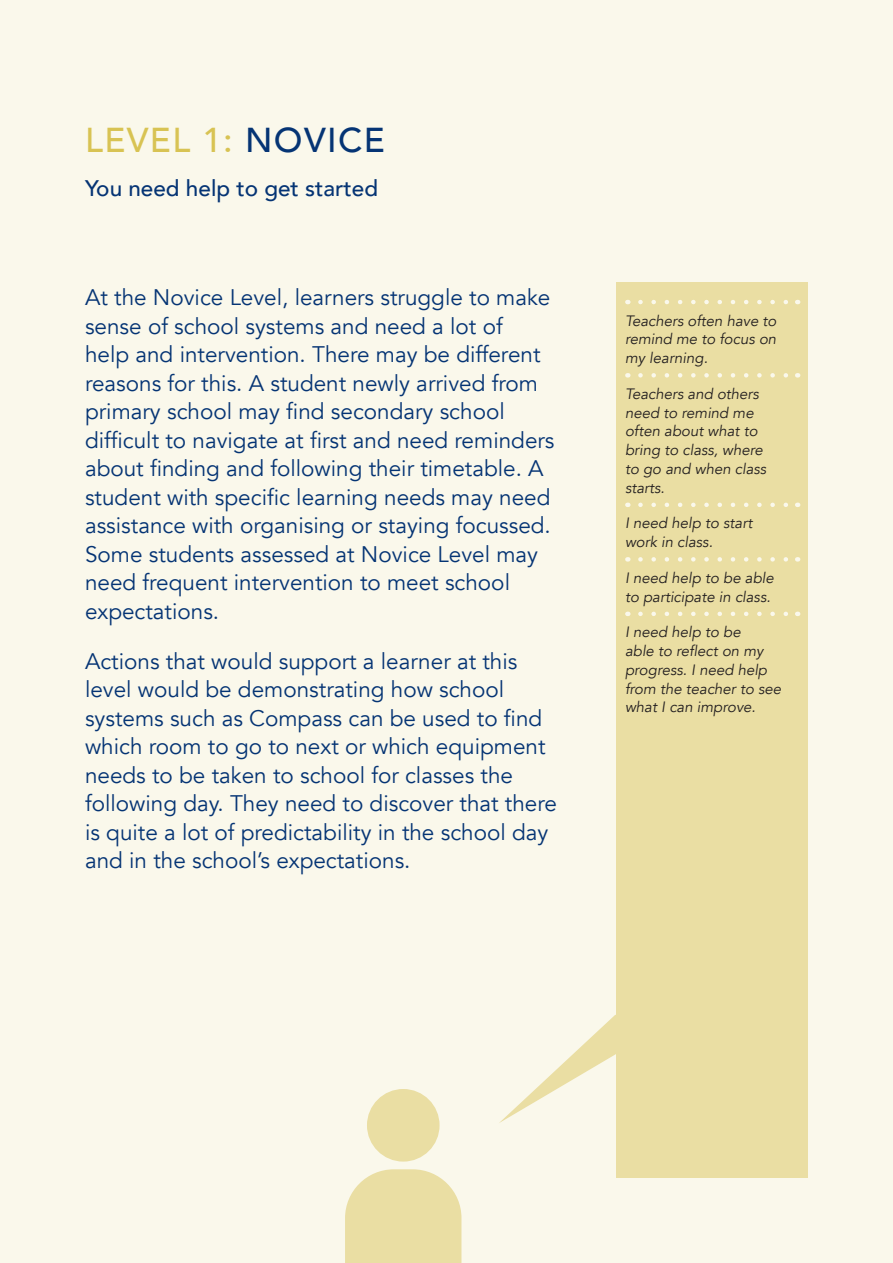
<style>
.page{position:relative;width:893px;height:1263px;background:#faf8eb}
.page>*{position:absolute;margin:0;border:0;box-sizing:border-box;transform-origin:0 0}
.t1{font:500 34.5px "Avenir";letter-spacing:.04em;color:#d8c353}
.t2{font:22.5px/28.5px "Avenir";color:#053474}
.t3{font:500 22.5px "Avenir";color:#053474}
.t4{font:italic 15px/18.8px "Avenir";color:#231f20}
.s1{color:#053474}
</style>
<div class="page">
<div style="left:617px;top:283px;width:191px;height:895px;background:#eadea3"></div>
<svg style="left:640px;top:300px;width:148px;height:4px"></svg>
<svg style="left:640px;top:373px;width:148px;height:5px"></svg>
<svg style="left:640px;top:503px;width:148px;height:4px"></svg>
<svg style="left:640px;top:557px;width:148px;height:5px"></svg>
<svg style="left:640px;top:612px;width:148px;height:4px"></svg>
<svg style="left:499px;top:1015px;width:118px;height:108px"></svg>
<div style="left:367px;top:1089px;width:73px;height:72px;background:#eadea3;border-radius:50%"></div>
<svg style="left:345px;top:1169px;width:116px;height:94px;background:#ebe0a9"></svg>
<h1 class="t1" style="left:85px;top:110px;width:301px">LEVEL 1: <span class="s1">NOVICE</span></h1>
<p class="t3" style="left:85px;top:169px;width:295px">You need help to get started</p>
<p class="t2" style="left:85px;top:284px;width:471px">At the Novice Level, learners struggle to make sense of school systems and need a lot of<br>help and intervention. There may be different reasons for this. A student newly arrived from primary school may find secondary school difficult to navigate at first and need reminders about finding and following their timetable. A student with specific learning needs may need assistance with organising or staying focussed.<br>Some students assessed at Novice Level may need frequent intervention to meet school expectations.</p>
<p class="t2" style="left:85px;top:647px;width:473px">Actions that would support a learner at this level would be demonstrating how school systems such as Compass can be used to find which room to go to next or which equipment needs to be taken to school for classes the following day. They need to discover that there is quite a lot of predictability in the school day and in the school’s expectations.</p>
<p class="t4" style="left:625px;top:311px;width:153px;text-align:justify">Teachers often have to remind me to focus on my learning.</p>
<p class="t4" style="left:625px;top:385px;width:143px">Teachers and others need to remind me often about what to bring to class, where to go and when class starts.</p>
<p class="t4" style="left:625px;top:514px;width:129px">I need help to start work in class.</p>
<p class="t4" style="left:625px;top:569px;width:150px">I need help to be able to participate in class.</p>
<p class="t4" style="left:625px;top:623px;width:158px">I need help to be<br>able to reflect on my progress. I need help from the teacher to see what I can improve.</p>
</div>
